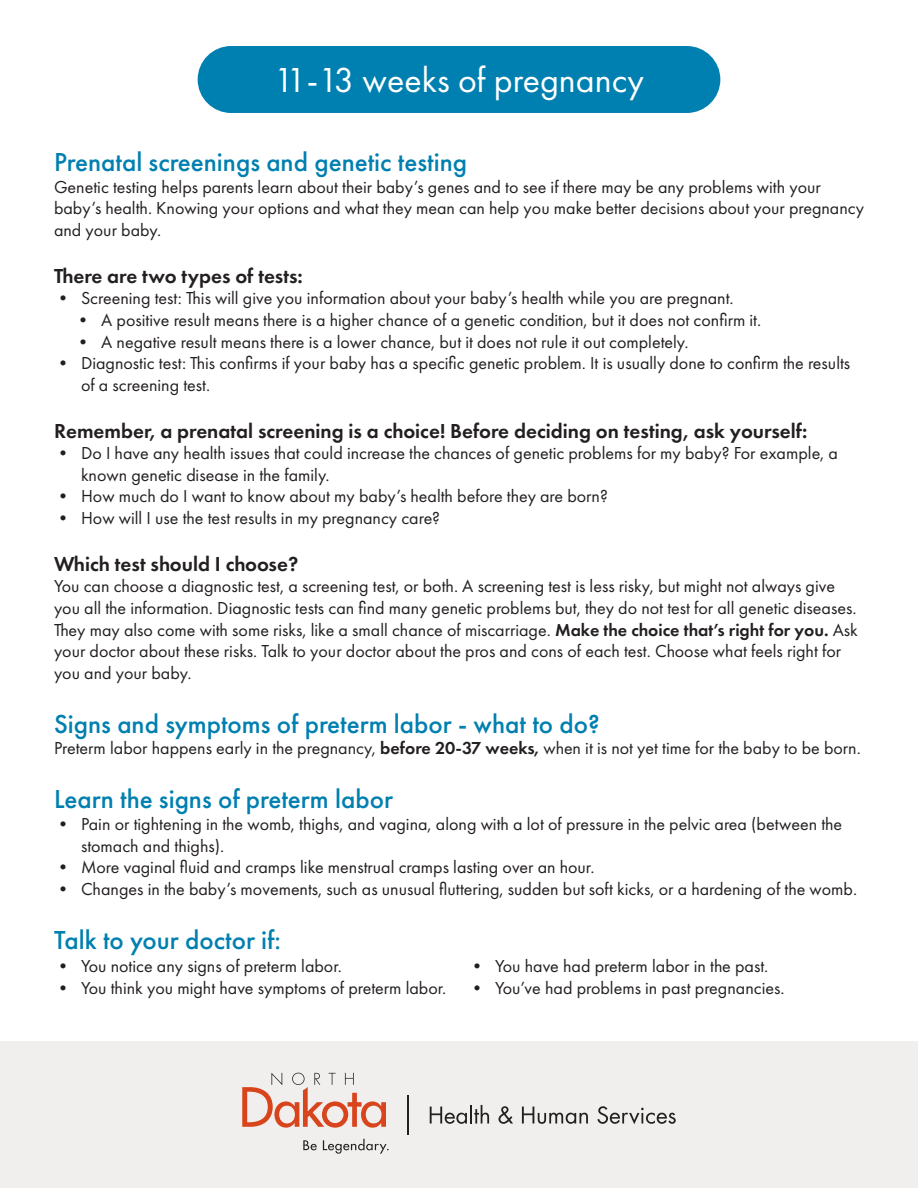
<style>
.page{position:relative;width:918px;height:1188px;background:#fff}
.page>*{position:absolute;margin:0;border:0;box-sizing:border-box;transform-origin:0 0}
.t1{font:36px "Futura PT";color:#fff}
.t2{font:500 27px "Futura PT";color:#0080b0}
.t3{font:600 21px "Futura PT";color:#231f20}
.t4{font:18px/21.6px "Futura PT";color:#231f20}
.s1{font-weight:600}
</style>
<div class="page">
<div style="left:0;top:1041px;width:918px;height:147px;background:#f1efed"></div>
<hr style="left:407px;top:1095px;width:1px;height:39px;background:#231f20">
<svg style="left:303px;top:1140px;width:14px;height:10px"></svg>
<svg style="left:323px;top:1139px;width:66px;height:15px"></svg>
<svg style="left:242px;top:1073px;width:144px;height:55px"></svg>
<svg style="left:430px;top:1105px;width:59px;height:19px"></svg>
<svg style="left:499px;top:1106px;width:14px;height:18px"></svg>
<svg style="left:522px;top:1107px;width:66px;height:17px"></svg>
<svg style="left:597px;top:1106px;width:79px;height:18px"></svg>
<div style="left:198px;top:46px;width:522px;height:67px;background:#0080b0;border-radius:33px"></div>
<p class="t1" style="left:274px;top:58px;width:372px">11-13 weeks of pregnancy</p>
<p class="t2" style="left:54px;top:146px;width:415px">Prenatal screenings and genetic testing</p>
<p class="t4" style="left:54px;top:176px;width:812px">Genetic testing helps parents learn about their baby’s genes and to see if there may be any problems with your baby’s health. Knowing your options and what they mean can help you make better decisions about your pregnancy and your baby.</p>
<p class="t3" style="left:54px;top:263px;width:250px">There are two types of tests:</p>
<p class="t4" style="left:54px;top:288px;width:681px">• Screening test: This will give you information about your baby’s health while you are pregnant.</p>
<p class="t4" style="left:74px;top:309px;width:689px">• A positive result means there is a higher chance of a genetic condition, but it does not confirm it.</p>
<p class="t4" style="left:74px;top:331px;width:616px">• A negative result means there is a lower chance, but it does not rule it out completely.</p>
<p class="t4" style="left:81px;top:352px;width:771px;text-indent:-27px">• Diagnostic test: This confirms if your baby has a specific genetic problem. It is usually done to confirm the results of a screening test.</p>
<p class="t3" style="left:54px;top:417px;width:755px">Remember, a prenatal screening is a choice! Before deciding on testing, ask yourself:</p>
<p class="t4" style="left:81px;top:442px;width:759px;text-indent:-27px">• Do I have any health issues that could increase the chances of genetic problems for my baby? For example, a known genetic disease in the family.</p>
<p class="t4" style="left:54px;top:486px;width:555px">• How much do I want to know about my baby’s health before they are born?</p>
<p class="t4" style="left:54px;top:507px;width:388px">• How will I use the test results in my pregnancy care?</p>
<p class="t3" style="left:54px;top:551px;width:246px">Which test should I choose?</p>
<p class="t4" style="left:54px;top:576px;width:805px">You can choose a diagnostic test, a screening test, or both. A screening test is less risky, but might not always give you all the information. Diagnostic tests can find many genetic problems but, they do not test for all genetic diseases.<br>They may also come with some risks, like a small chance of miscarriage. <span class="s1">Make the choice that’s right for you.</span> Ask your doctor about these risks. Talk to your doctor about the pros and cons of each test. Choose what feels right for you and your baby.</p>
<p class="t2" style="left:54px;top:708px;width:547px">Signs and symptoms of preterm labor - what to do?</p>
<p class="t4" style="left:54px;top:738px;width:808px">Preterm labor happens early in the pregnancy, <span class="s1">before 20-37 weeks,</span> when it is not yet time for the baby to be born.</p>
<p class="t2" style="left:54px;top:783px;width:341px">Learn the signs of preterm labor</p>
<p class="t4" style="left:81px;top:813px;width:763px;text-indent:-27px">• Pain or tightening in the womb, thighs, and vagina, along with a lot of pressure in the pelvic area (between the stomach and thighs).</p>
<p class="t4" style="left:54px;top:856px;width:542px">• More vaginal fluid and cramps like menstrual cramps lasting over an hour.</p>
<p class="t4" style="left:54px;top:878px;width:805px">• Changes in the baby’s movements, such as unusual fluttering, sudden but soft kicks, or a hardening of the womb.</p>
<p class="t2" style="left:54px;top:924px;width:229px">Talk to your doctor if:</p>
<p class="t4" style="left:54px;top:955px;width:289px">• You notice any signs of preterm labor.</p>
<p class="t4" style="left:54px;top:977px;width:394px">• You think you might have symptoms of preterm labor.</p>
<p class="t4" style="left:468px;top:955px;width:302px">• You have had preterm labor in the past.</p>
<p class="t4" style="left:468px;top:977px;width:318px">• You’ve had problems in past pregnancies.</p>
</div>
